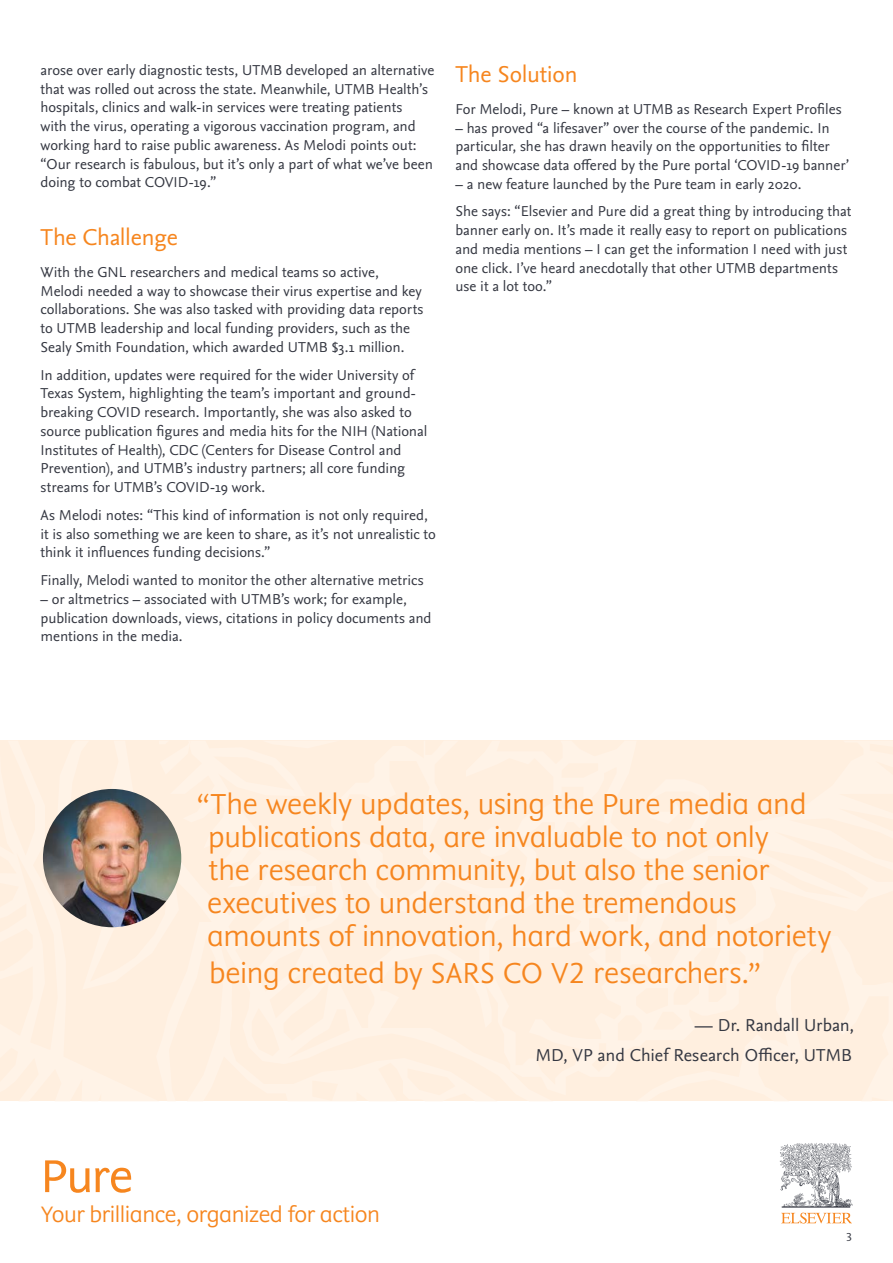
<style>
.page{position:relative;width:893px;height:1263px;background:#fff}
.page>*{position:absolute;margin:0;border:0;box-sizing:border-box;transform-origin:0 0}
.t1{font:52.5px "Elsevier Wordmark";color:#f6861f}
.t2{font:300 33px/33px "Elsevier Display";letter-spacing:-.01em;color:#f6861f}
.t3{font:300 25.5px "Elsevier Display";letter-spacing:-.02em;color:#f6861f}
.t4{font:24px "Nexus Sans Pro";letter-spacing:-.015em;color:#f6861f}
.t5{font:18px/30px "Nexus Sans Pro";color:#343741;text-align:right}
.t6{font:15px/18.8px "Nexus Sans Pro";color:#343741}
.t7{font:12px "Nexus Sans Pro";color:#343741}
</style>
<div class="page">
<div style="left:553px;top:741px;width:340px;height:354px;background:#ffefdf"></div>
<div style="left:636px;top:936px;width:257px;height:165px;background:#ffefdf"></div>
<div style="left:340px;top:741px;width:213px;height:360px;background:#ffefdf"></div>
<div style="left:0;top:741px;width:340px;height:360px;background:#ffefdf"></div>
<svg style="left:160px;top:741px;width:31px;height:34px"></svg>
<img style="left:43px;top:789px;width:138px;height:138px;border-radius:50%">
<svg style="left:779px;top:1143px;width:74px;height:81px"></svg>
<p class="t6" style="left:40px;top:61px;width:395px">arose over early diagnostic tests, UTMB developed an alternative that was rolled out across the state. Meanwhile, UTMB Health’s hospitals, clinics and walk-in services were treating patients<br>with the virus, operating a vigorous vaccination program, and working hard to raise public awareness. As Melodi points out: “Our research is fabulous, but it’s only a part of what we’ve been doing to combat COVID-19.”</p>
<h3 class="t4" style="left:40px;top:226px;width:139px">The Challenge</h3>
<p class="t6" style="left:40px;top:263px;width:385px">With the GNL researchers and medical teams so active, Melodi needed a way to showcase their virus expertise and key collaborations. She was also tasked with providing data reports to UTMB leadership and local funding providers, such as the Sealy Smith Foundation, which awarded UTMB $3.1 million.</p>
<p class="t6" style="left:40px;top:366px;width:388px">In addition, updates were required for the wider University of Texas System, highlighting the team’s important and ground&shy;breaking COVID research. Importantly, she was also asked to source publication figures and media hits for the NIH (National Institutes of Health), CDC (Centers for Disease Control and Prevention), and UTMB’s industry partners; all core funding streams for UTMB’s COVID-19 work.</p>
<p class="t6" style="left:40px;top:506px;width:397px">As Melodi notes: “This kind of information is not only required, it is also something we are keen to share, as it’s not unrealistic to think it influences funding decisions.”</p>
<p class="t6" style="left:40px;top:572px;width:385px">Finally, Melodi wanted to monitor the other alternative metrics</p>
<p class="t6" style="left:40px;top:590px;width:393px">– or altmetrics – associated with UTMB’s work; for example, publication downloads, views, citations in policy documents and mentions in the media.</p>
<h3 class="t4" style="left:455px;top:63px;width:124px">The Solution</h3>
<p class="t6" style="left:455px;top:100px;width:388px">For Melodi, Pure – known at UTMB as Research Expert Profiles</p>
<p class="t6" style="left:455px;top:119px;width:395px">– has proved “a lifesaver” over the course of the pandemic. In particular, she has drawn heavily on the opportunities to filter and showcase data offered by the Pure portal ‘COVID-19 banner’</p>
<p class="t6" style="left:455px;top:171px;width:397px;line-height:27.8px">– a new feature launched by the Pure team in early 2020.<br>She says: “Elsevier and Pure did a great thing by introducing that</p>
<p class="t6" style="left:455px;top:222px;width:393px">banner early on. It’s made it really easy to report on publications and media mentions – I can get the information I need with just one click. I’ve heard anecdotally that other UTMB departments use it a lot too.”</p>
<h2 class="t2" style="left:207px;top:790px;width:626px;text-indent:-10px">“The weekly updates, using the Pure media and publications data, are invaluable to not only<br>the research community, but also the senior executives to understand the tremendous amounts of innovation, hard work, and notoriety</h2>
<h2 class="t2" style="left:209px;top:959px;width:553px">being created by SARS CO V2 researchers.”</h2>
<p class="t5" style="left:535px;top:1011px;width:320px">— Dr. Randall Urban,<br>MD, VP and Chief Research Officer, UTMB</p>
<h1 class="t1" style="left:40px;top:1157px;width:94px">Pure</h1>
<h3 class="t3" style="left:40px;top:1205px;width:341px">Your brilliance, organized for action</h3>
<p class="t7" style="left:846px;top:1232px;width:7px">3</p>
</div>
